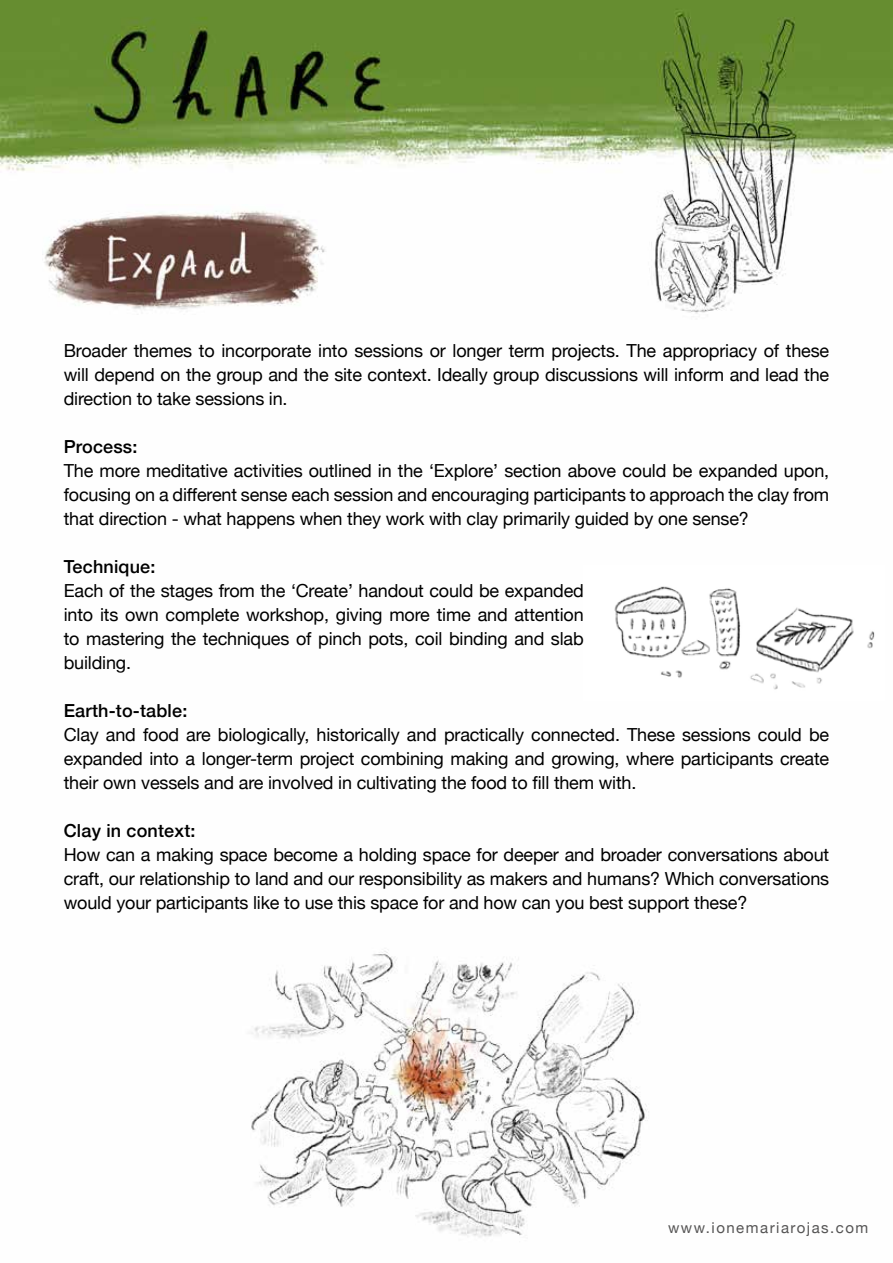
<style>
.page{position:relative;width:893px;height:1263px;background:#fff}
.page>*{position:absolute;margin:0;border:0;box-sizing:border-box;transform-origin:0 0}
.t1{font:18px/24px "Helvetica Neue";letter-spacing:-.01em;color:#000;text-align:justify}
.t2{font:500 18px "Helvetica Neue";letter-spacing:.01em;color:#000}
.t3{font:15px "Helvetica Neue";letter-spacing:.1em;color:#555454}
</style>
<div class="page">
<img style="left:0;top:0;width:893px;height:314px">
<img style="left:43px;top:204px;width:287px;height:110px">
<img style="left:614px;top:586px;width:261px;height:104px">
<img style="left:251px;top:951px;width:398px;height:287px">
<p class="t1" style="left:64px;top:340px;width:767px">Broader themes to incorporate into sessions or longer term projects. The appropriacy of these will depend on the group and the site context. Ideally group discussions will inform and lead the direction to take sessions in.</p>
<p class="t2" style="left:64px;top:432px;width:75px">Process:</p>
<p class="t1" style="left:64px;top:460px;width:767px">The more meditative activities outlined in the ‘Explore’ section above could be expanded upon, focusing on a different sense each session and encouraging participants to approach the clay from that direction - what happens when they work with clay primarily guided by one sense?</p>
<p class="t2" style="left:64px;top:552px;width:93px">Technique:</p>
<p class="t1" style="left:64px;top:580px;width:522px">Each of the stages from the ‘Create’ handout could be expanded into its own complete workshop, giving more time and attention to mastering the techniques of pinch pots, coil binding and slab building.</p>
<p class="t2" style="left:64px;top:696px;width:125px">Earth-to-table:</p>
<p class="t1" style="left:64px;top:724px;width:767px">Clay and food are biologically, historically and practically connected. These sessions could be expanded into a longer-term project combining making and growing, where participants create their own vessels and are involved in cultivating the food to fill them with.</p>
<p class="t2" style="left:64px;top:816px;width:133px">Clay in context:</p>
<p class="t1" style="left:64px;top:844px;width:767px">How can a making space become a holding space for deeper and broader conversations about craft, our relationship to land and our responsibility as makers and humans? Which conversations would your participants like to use this space for and how can you best support these?</p>
<p class="t3" style="left:668px;top:1217px;width:202px">www.ionemariarojas.com</p>
</div>
